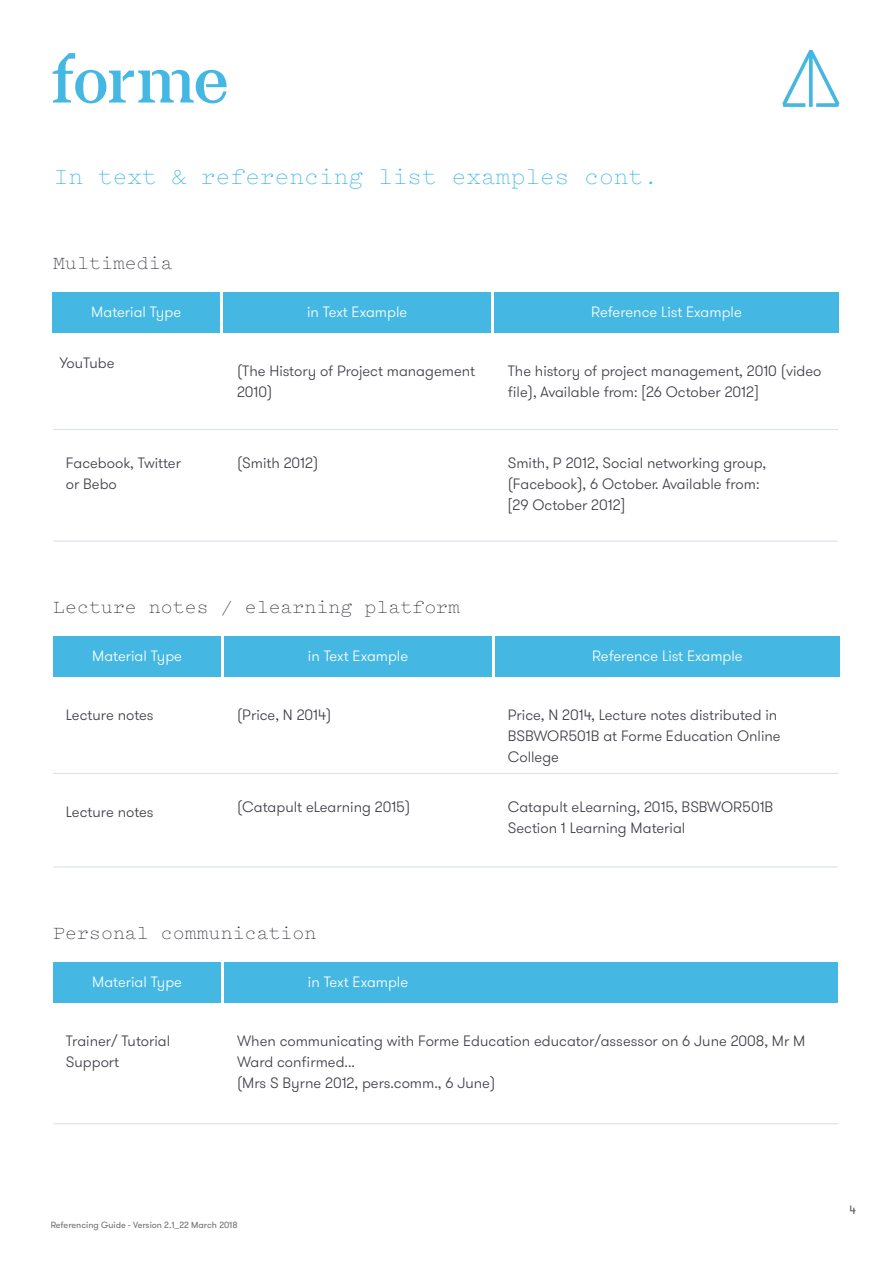
<style>
.page{position:relative;width:893px;height:1263px;background:#fff}
.page>*{position:absolute;margin:0;border:0;box-sizing:border-box;transform-origin:0 0}
.t1{font:300 24px "Pitch";color:#44b8e3}
.t2{font:300 19.5px "Pitch";color:#31353c}
.t3{font:300 15px/21px "GT Walsheim";color:#404149}
.t4{font:300 15px "GT Walsheim";color:#fff}
.t5{font:12px "GT Walsheim";color:#575a5c}
.t6{font:9px "GT Walsheim";color:#6c6d70}
</style>
<div class="page">
<svg style="left:53px;top:53px;width:174px;height:50px"></svg>
<svg style="left:782px;top:50px;width:57px;height:57px"></svg>
<div style="left:53px;top:962px;width:168px;height:40px;background:#44b8e3"></div>
<div style="left:224px;top:962px;width:614px;height:40px;background:#44b8e3"></div>
<hr style="left:53px;top:429px;width:785px;height:1px;background:#dae2e7">
<hr style="left:53px;top:773px;width:785px;height:1px;background:#dae2e7">
<hr style="left:53px;top:1123px;width:785px;height:1px;background:#dae2e7">
<hr style="left:53px;top:540px;width:785px;height:2px;background:#dae2e7">
<hr style="left:53px;top:866px;width:785px;height:1px;background:#dae2e7">
<div style="left:52px;top:292px;width:168px;height:41px;background:#44b8e3"></div>
<div style="left:223px;top:292px;width:268px;height:41px;background:#44b8e3"></div>
<div style="left:494px;top:292px;width:345px;height:41px;background:#44b8e3"></div>
<div style="left:53px;top:636px;width:168px;height:41px;background:#44b8e3"></div>
<div style="left:224px;top:636px;width:268px;height:41px;background:#44b8e3"></div>
<div style="left:495px;top:636px;width:345px;height:41px;background:#44b8e3"></div>
<p class="t1" style="left:54px;top:160px;width:606px">In text &amp; referencing list examples cont.</p>
<p class="t2" style="left:53px;top:250px;width:121px">Multimedia</p>
<p class="t4" style="left:91px;top:302px;width:91px">Material Type</p>
<p class="t4" style="left:307px;top:302px;width:102px">in Text Example</p>
<p class="t4" style="left:591px;top:302px;width:152px">Reference List Example</p>
<p class="t3" style="left:60px;top:353px;width:57px">YouTube</p>
<p class="t3" style="left:66px;top:453px;width:117px">Facebook, Twitter or Bebo</p>
<p class="t3" style="left:237px;top:361px;width:240px">(The History of Project management<br>2010)</p>
<p class="t3" style="left:237px;top:453px;width:83px">(Smith 2012)</p>
<p class="t3" style="left:508px;top:361px;width:315px">The history of project management, 2010 (video file), Available from: [26 October 2012]</p>
<p class="t3" style="left:508px;top:453px;width:260px">Smith, P 2012, Social networking group, (Facebook), 6 October. Available from: [29 October 2012]</p>
<p class="t2" style="left:53px;top:594px;width:409px">Lecture notes / elearning platform</p>
<p class="t4" style="left:92px;top:646px;width:91px">Material Type</p>
<p class="t4" style="left:308px;top:646px;width:102px">in Text Example</p>
<p class="t4" style="left:592px;top:646px;width:152px">Reference List Example</p>
<p class="t3" style="left:66px;top:705px;width:89px">Lecture notes</p>
<p class="t3" style="left:66px;top:802px;width:89px">Lecture notes</p>
<p class="t3" style="left:237px;top:705px;width:96px">(Price, N 2014)</p>
<p class="t3" style="left:237px;top:797px;width:175px">(Catapult eLearning 2015)</p>
<p class="t2" style="left:53px;top:920px;width:265px">Personal communication</p>
<p class="t4" style="left:92px;top:972px;width:91px">Material Type</p>
<p class="t4" style="left:308px;top:972px;width:102px">in Text Example</p>
<p class="t3" style="left:508px;top:705px;width:274px">Price, N 2014, Lecture notes distributed in<br>BSBWOR501B at Forme Education Online<br>College</p>
<p class="t3" style="left:508px;top:797px;width:267px">Catapult eLearning, 2015, BSBWOR501B<br>Section 1 Learning Material</p>
<p class="t3" style="left:66px;top:1031px;width:106px">Trainer/ Tutorial<br>Support</p>
<p class="t3" style="left:237px;top:1031px;width:570px">When communicating with Forme Education educator/assessor on 6 June 2008, Mr M<br>Ward confirmed...</p>
<p class="t3" style="left:237px;top:1073px;width:260px">(Mrs S Byrne 2012, pers.comm., 6 June)</p>
<p class="t6" style="left:51px;top:1219px;width:188px">Referencing Guide - Version 2.1_22 March 2018</p>
<p class="t5" style="left:849px;top:1202px;width:8px">4</p>
</div>
